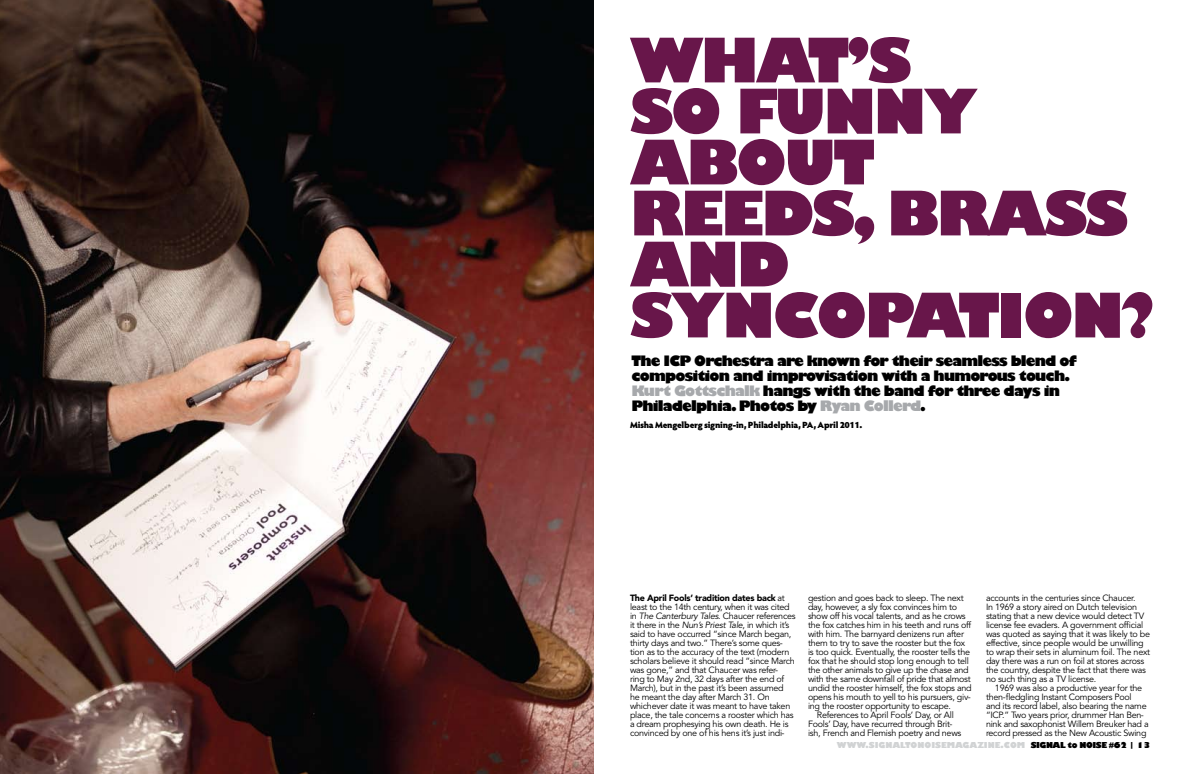
<style>
.page{position:relative;width:1188px;height:774px;background:#fff}
.page>*{position:absolute;margin:0;border:0;box-sizing:border-box;transform-origin:0 0}
.t1{font:800 60px/51px "Gill Sans";letter-spacing:-.05em;color:#68164a}
.t2{font:800 14px/15px "Gill Sans";letter-spacing:-.06em;color:#000}
.t3{font:9px/9px "Avenir";letter-spacing:-.03em;color:#000}
.t4{font:900 9px "Hypatia Sans Pro";letter-spacing:-.03em;color:#000}
.t5{font:800 8px "Gill Sans";color:#d1d3d4}
.s1{color:#a7a9ac}
.s2{font-weight:900}
.s3{font-style:italic}
.s4{color:#000}
</style>
<div class="page">
<img style="left:0;top:0;width:594px;height:774px">
<h1 class="t1" style="left:630px;top:35px;width:527px">WHAT’S<br>SO FUNNY<br>ABOUT<br>REEDS, BRASS<br>AND<br>SYNCOPATION?</h1>
<h2 class="t2" style="left:632px;top:353px;width:447px">The ICP Orchestra are known for their seamless blend of composition and improvisation with a humorous touch.<br><span class="s1">Kurt Gottschalk</span> hangs with the band for three days in Philadelphia. Photos by <span class="s1">Ryan Collerd</span>.</h2>
<p class="t4" style="left:630px;top:418px;width:234px">Misha Mengelberg signing-in, Philadelphia, PA, April 2011.</p>
<p class="t3" style="left:630px;top:594px;width:167px"><span class="s2">The April Fools’ tradition dates back</span> at least to the 14th century, when it was cited in <span class="s3">The Canterbury Tales</span>. Chaucer references it there in the <span class="s3">Nun’s Priest Tale</span>, in which it’s said to have occurred “since March began, thirty days and two.” There’s some ques&shy;tion as to the accuracy of the text (modern scholars believe it should read “since March was gone,” and that Chaucer was refer-<br>ring to May 2nd, 32 days after the end of March), but in the past it’s been assumed he meant the day after March 31. On whichever date it was meant to have taken place, the tale concerns a rooster which has a dream prophesying his own death. He is convinced by one of his hens it’s just indi-</p>
<p class="t3" style="left:808px;top:594px;width:157px">gestion and goes back to sleep. The next</p>
<p class="t3" style="left:808px;top:603px;width:151px">day, however, a sly fox convinces him to</p>
<p class="t3" style="left:808px;top:612px;width:159px">show off his vocal talents, and as he crows</p>
<p class="t3" style="left:808px;top:621px;width:165px">the fox catches him in his teeth and runs off</p>
<p class="t3" style="left:808px;top:630px;width:158px">with him. The barnyard denizens run after</p>
<p class="t3" style="left:808px;top:639px;width:159px">them to try to save the rooster but the fox</p>
<p class="t3" style="left:808px;top:648px;width:164px">is too quick. Eventually, the rooster tells the</p>
<p class="t3" style="left:808px;top:657px;width:163px">fox that he should stop long enough to tell</p>
<p class="t3" style="left:808px;top:666px;width:162px">the other animals to give up the chase and</p>
<p class="t3" style="left:808px;top:675px;width:164px">with the same downfall of pride that almost</p>
<p class="t3" style="left:808px;top:684px;width:165px">undid the rooster himself, the fox stops and</p>
<p class="t3" style="left:808px;top:693px;width:164px">opens his mouth to yell to his pursuers, giv-</p>
<p class="t3" style="left:808px;top:702px;width:145px">ing the rooster opportunity to escape.</p>
<p class="t3" style="left:817px;top:711px;width:138px">References to April Fools’ Day, or All</p>
<p class="t3" style="left:808px;top:720px;width:146px">Fools’ Day, have recurred through Brit-</p>
<p class="t3" style="left:808px;top:729px;width:155px">ish, French and Flemish poetry and news</p>
<p class="t3" style="left:986px;top:594px;width:166px">accounts in the centuries since Chaucer.<br>In 1969 a story aired on Dutch television stating that a new device would detect TV license fee evaders. A government official was quoted as saying that it was likely to be effective, since people would be unwilling to wrap their sets in aluminum foil. The next day there was a run on foil at stores across the country, despite the fact that there was no such thing as a TV license.</p>
<p class="t3" style="left:986px;top:684px;width:164px;text-indent:9px">1969 was also a productive year for the then-fledgling Instant Composers Pool<br>and its record label, also bearing the name “ICP.” Two years prior, drummer Han Ben&shy;nink and saxophonist Willem Breuker had a record pressed as the New Acoustic Swing</p>
<p class="t5" style="left:837px;top:740px;width:315px">WWW.SIGNALTONOISEMAGAZINE.COM <span class="s4">SIGNAL to NOISE #62 | 13</span></p>
</div>
